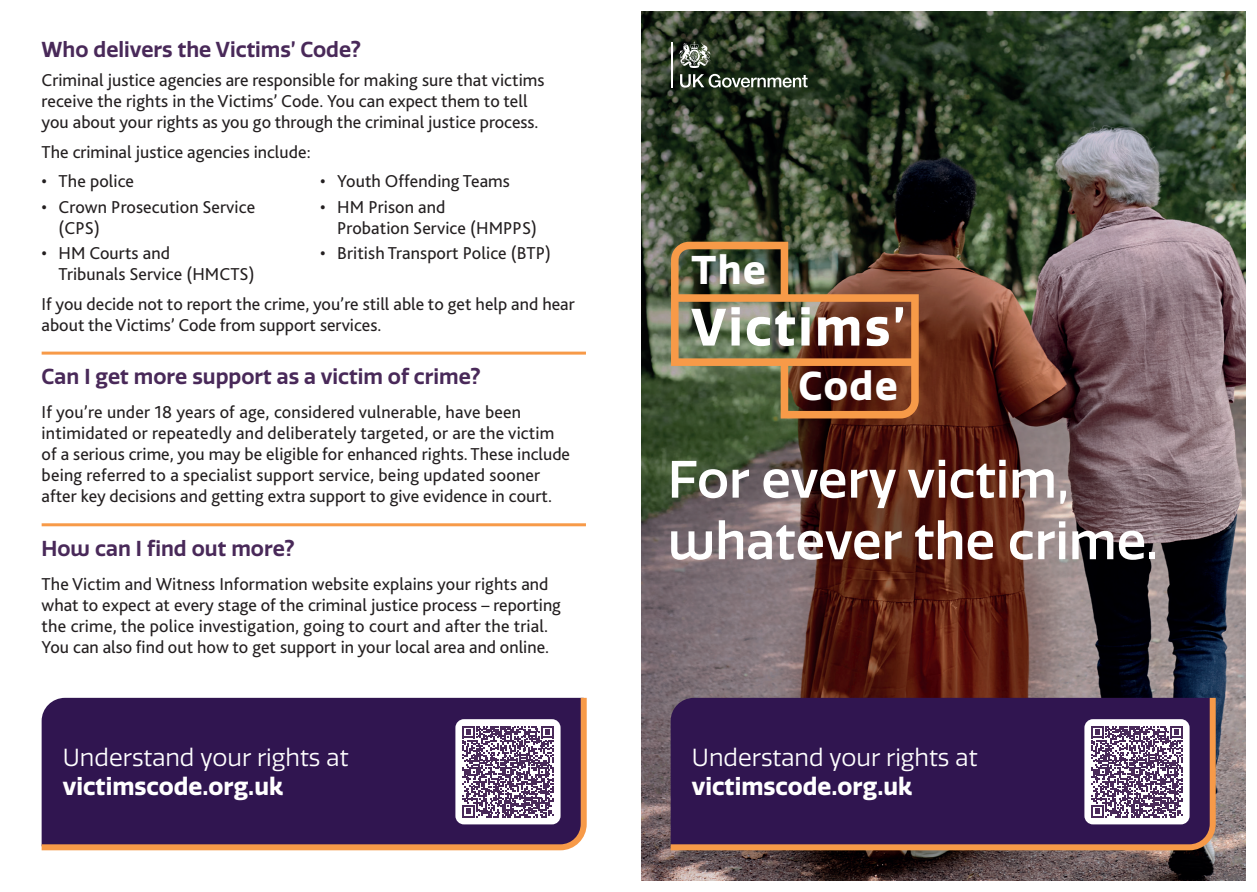
<style>
.page{position:relative;width:1257px;height:892px;background:#fff}
.page>*{position:absolute;margin:0;border:0;box-sizing:border-box;transform-origin:0 0}
.t1{font:500 51px/61.5px "Quatro";color:#fff}
.t2{font:700 51px "Quatro";letter-spacing:.05em;color:#fff}
.t3{font:700 39px "Quatro";letter-spacing:.04em;color:#fff}
.t4{font:24px "Quatro";color:#fff}
.t5{font:700 24px "Quatro";color:#fff}
.t6{font:600 21px "Quatro";color:#492959}
.t7{font:18px/21px "Bliss 2";color:#231f20}
</style>
<div class="page">
<img style="left:641px;top:12px;width:604px;height:867px">
<hr style="left:671px;top:42px;width:1px;height:45px;background:#fff">
<svg style="left:680px;top:74px;width:127px;height:14px"></svg>
<svg style="left:679px;top:42px;width:32px;height:26px"></svg>
<hr style="left:42px;top:351px;width:544px;height:3px;background:#f79a48">
<hr style="left:42px;top:523px;width:544px;height:3px;background:#f79a48">
<svg style="left:665px;top:691px;width:554px;height:162px;background:#3f214f"></svg>
<div style="left:1084px;top:718px;width:105px;height:106px;background:#fff;border-radius:9px"></div>
<svg style="left:1091px;top:726px;width:92px;height:91px"></svg>
<svg style="left:41px;top:697px;width:546px;height:154px;background:#3f2052"></svg>
<div style="left:455px;top:718px;width:105px;height:106px;background:#fff;border-radius:9px"></div>
<svg style="left:462px;top:726px;width:92px;height:91px"></svg>
<img style="left:671px;top:241px;width:248px;height:177px">
<p class="t6" style="left:42px;top:37px;width:321px">Who delivers the Victims’ Code?</p>
<p class="t7" style="left:42px;top:69px;width:504px">Criminal justice agencies are responsible for making sure that victims receive the rights in the Victims’ Code. You can expect them to tell you about your rights as you go through the criminal justice process.</p>
<p class="t7" style="left:42px;top:141px;width:271px">The criminal justice agencies include:</p>
<p class="t7" style="left:42px;top:170px;width:94px">• The police</p>
<p class="t7" style="left:59px;top:196px;width:198px;text-indent:-17px">• Crown Prosecution Service (CPS)</p>
<p class="t7" style="left:59px;top:242px;width:197px;text-indent:-17px">• HM Courts and<br>Tribunals Service (HMCTS)</p>
<p class="t7" style="left:320px;top:170px;width:191px">• Youth Offending Teams</p>
<p class="t7" style="left:337px;top:196px;width:201px;text-indent:-17px">• HM Prison and<br>Probation Service (HMPPS)</p>
<p class="t7" style="left:320px;top:242px;width:232px">• British Transport Police (BTP)</p>
<p class="t7" style="left:42px;top:292px;width:535px">If you decide not to report the crime, you’re still able to get help and hear about the Victims’ Code from support services.</p>
<p class="t6" style="left:42px;top:364px;width:441px">Can I get more support as a victim of crime?</p>
<p class="t7" style="left:42px;top:401px;width:530px">If you’re under 18 years of age, considered vulnerable, have been intimidated or repeatedly and deliberately targeted, or are the victim of a serious crime, you may be eligible for enhanced rights. These include being referred to a specialist support service, being updated sooner after key decisions and getting extra support to give evidence in court.</p>
<p class="t6" style="left:42px;top:536px;width:255px">How can I find out more?</p>
<p class="t7" style="left:42px;top:572px;width:521px">The Victim and Witness Information website explains your rights and what to expect at every stage of the criminal justice process – reporting the crime, the police investigation, going to court and after the trial.<br>You can also find out how to get support in your local area and online.</p>
<h3 class="t4" style="left:63px;top:743px;width:287px">Understand your rights at</h3>
<h3 class="t5" style="left:63px;top:771px;width:222px">victimscode.org.uk</h3>
<h2 class="t3" style="left:691px;top:247px;width:76px">The</h2>
<h1 class="t2" style="left:691px;top:297px;width:215px">Victims’</h1>
<h2 class="t3" style="left:798px;top:363px;width:101px">Code</h2>
<h1 class="t1" style="left:668px;top:449px;width:492px">For every victim, whatever the crime.</h1>
<h3 class="t4" style="left:692px;top:743px;width:287px">Understand your rights at</h3>
<h3 class="t5" style="left:692px;top:771px;width:222px">victimscode.org.uk</h3>
</div>
